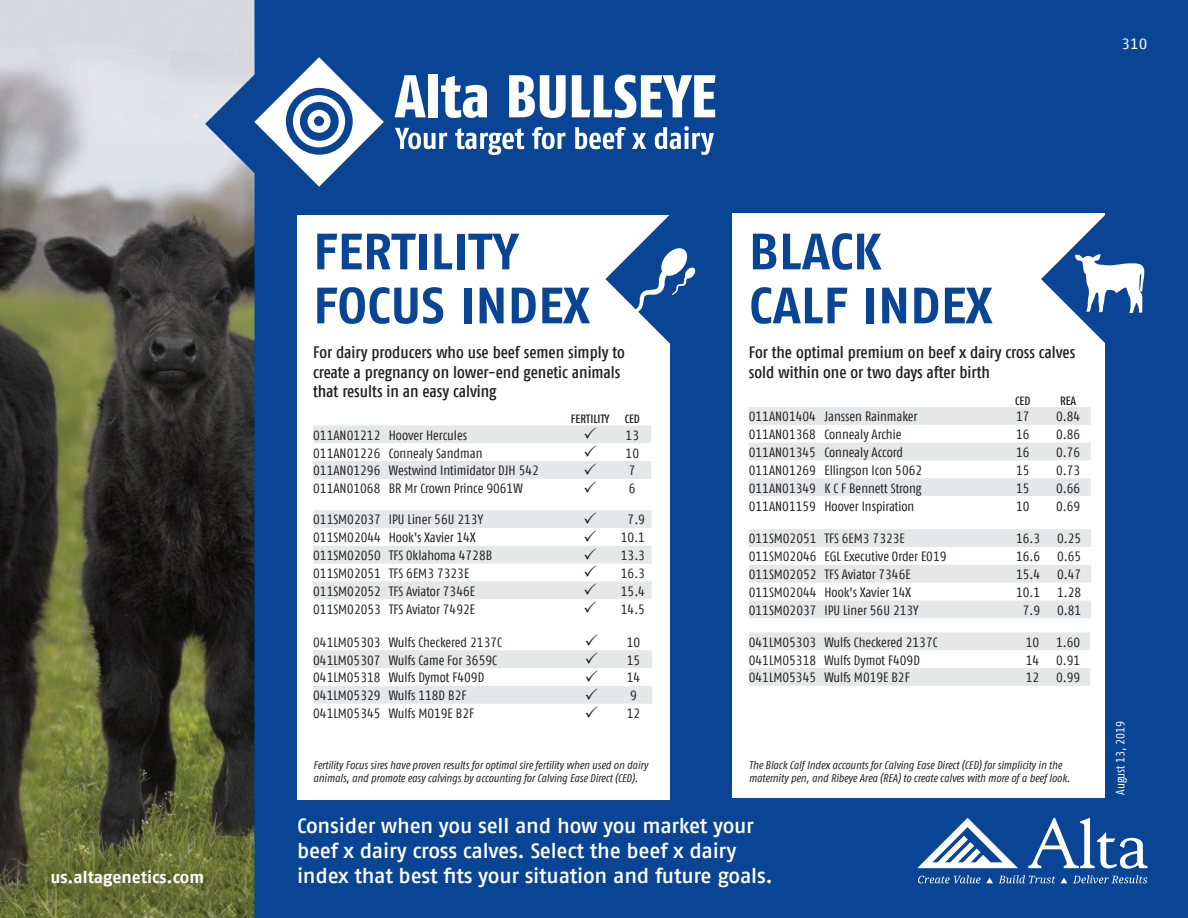
<style>
.page{position:relative;width:1188px;height:918px;background:#094594}
.page>*{position:absolute;margin:0;border:0;box-sizing:border-box;transform-origin:0 0}
.t1{font:700 51px "Fago Offc";color:#094594}
.t2{font:500 21px/25.2px "Fago Offc";letter-spacing:-.01em;color:#fff}
.t3{font:700 16.8px "Fago Offc";letter-spacing:-.005em;color:#fff}
.t4{font:500 condensed 16.5px/19.8px "Fago Offc";color:#231f20}
.t5{font:15px "Fago Offc";color:#fff}
.t6{font:condensed 13.5px "Fago Offc";color:#231f20}
.t7{font:500 condensed 12px "Fago Offc";color:#231f20}
.t8{font:condensed 12px "Fago Offc";color:#fff}
.t9{font:italic condensed 11.25px/13.5px "Fago Offc";color:#231f20}
</style>
<div class="page">
<div style="left:297px;top:215px;width:373px;height:585px;background:#fff"></div>
<svg style="left:917px;top:818px;width:101px;height:50px"></svg>
<svg style="left:1028px;top:818px;width:119px;height:51px"></svg>
<svg style="left:999px;top:875px;width:56px;height:8px"></svg>
<svg style="left:1073px;top:875px;width:74px;height:8px"></svg>
<svg style="left:918px;top:875px;width:75px;height:8px"></svg>
<svg style="left:1061px;top:878px;width:6px;height:5px"></svg>
<svg style="left:395px;top:128px;width:52px;height:21px"></svg>
<svg style="left:455px;top:128px;width:69px;height:27px"></svg>
<svg style="left:532px;top:127px;width:33px;height:22px"></svg>
<svg style="left:575px;top:127px;width:51px;height:22px"></svg>
<svg style="left:632px;top:133px;width:14px;height:16px"></svg>
<svg style="left:655px;top:126px;width:59px;height:29px"></svg>
<svg style="left:395px;top:75px;width:31px;height:42px"></svg>
<div style="left:428px;top:74px;width:10px;height:43px;background:#fff"></div>
<svg style="left:441px;top:76px;width:46px;height:42px"></svg>
<svg style="left:509px;top:75px;width:57px;height:43px"></svg>
<svg style="left:572px;top:75px;width:144px;height:43px"></svg>
<svg style="left:255px;top:57px;width:129px;height:130px"></svg>
<svg style="left:605px;top:215px;width:91px;height:128px"></svg>
<div style="left:732px;top:213px;width:373px;height:585px;background:#fff"></div>
<svg style="left:1041px;top:215px;width:104px;height:128px"></svg>
<img style="left:0;top:0;width:255px;height:918px">
<svg style="left:749px;top:407px;width:342px;height:89px"></svg>
<svg style="left:749px;top:529px;width:342px;height:89px"></svg>
<svg style="left:749px;top:632px;width:341px;height:54px"></svg>
<svg style="left:313px;top:425px;width:338px;height:54px"></svg>
<svg style="left:313px;top:510px;width:339px;height:89px"></svg>
<svg style="left:313px;top:650px;width:339px;height:54px"></svg>
<p class="t3" style="left:50px;top:868px;width:155px">us.altagenetics.com</p>
<p class="t5" style="left:1121px;top:35px;width:28px">310</p>
<p class="t1" style="left:313px;top:222px;width:207px">FERTILITY</p>
<p class="t1" style="left:313px;top:276px;width:278px">FOCUS INDEX</p>
<p class="t4" style="left:313px;top:342px;width:313px">For dairy producers who use beef semen simply to create a pregnancy on lower-end genetic animals that results in an easy calving</p>
<p class="t7" style="left:571px;top:412px;width:40px">FERTILITY</p>
<p class="t7" style="left:625px;top:412px;width:17px">CED</p>
<p class="t6" style="left:313px;top:427px;width:69px">011AN01212</p>
<p class="t6" style="left:389px;top:427px;width:80px">Hoover Hercules</p>
<p class="t6" style="left:626px;top:427px;width:15px">13</p>
<p class="t6" style="left:313px;top:445px;width:69px">011AN01226</p>
<p class="t6" style="left:389px;top:445px;width:95px">Connealy Sandman</p>
<p class="t6" style="left:626px;top:445px;width:15px">10</p>
<p class="t6" style="left:313px;top:463px;width:69px">011AN01296</p>
<p class="t6" style="left:389px;top:463px;width:152px">Westwind Intimidator DJH 542</p>
<p class="t6" style="left:629px;top:463px;width:8px">7</p>
<p class="t6" style="left:313px;top:481px;width:69px">011AN01068</p>
<p class="t6" style="left:389px;top:481px;width:135px">BR Mr Crown Prince 9061W</p>
<p class="t6" style="left:629px;top:481px;width:8px">6</p>
<p class="t6" style="left:313px;top:512px;width:69px">011SM02037</p>
<p class="t6" style="left:389px;top:512px;width:96px">IPU Liner 56U 213Y</p>
<p class="t6" style="left:628px;top:512px;width:19px">7.9</p>
<p class="t6" style="left:313px;top:530px;width:69px">011SM02044</p>
<p class="t6" style="left:389px;top:530px;width:88px">Hook's Xavier 14X</p>
<p class="t6" style="left:621px;top:530px;width:26px">10.1</p>
<p class="t6" style="left:313px;top:548px;width:69px">011SM02050</p>
<p class="t6" style="left:389px;top:548px;width:105px">TFS Oklahoma 4728B</p>
<p class="t6" style="left:621px;top:548px;width:26px">13.3</p>
<p class="t6" style="left:313px;top:566px;width:69px">011SM02051</p>
<p class="t6" style="left:389px;top:566px;width:82px">TFS 6EM3 7323E</p>
<p class="t6" style="left:621px;top:566px;width:26px">16.3</p>
<p class="t6" style="left:313px;top:583px;width:69px">011SM02052</p>
<p class="t6" style="left:389px;top:583px;width:88px">TFS Aviator 7346E</p>
<p class="t6" style="left:621px;top:583px;width:26px">15.4</p>
<p class="t6" style="left:313px;top:601px;width:69px">011SM02053</p>
<p class="t6" style="left:389px;top:601px;width:88px">TFS Aviator 7492E</p>
<p class="t6" style="left:621px;top:601px;width:26px">14.5</p>
<p class="t6" style="left:313px;top:634px;width:69px">041LM05303</p>
<p class="t6" style="left:389px;top:634px;width:115px">Wulfs Checkered 2137C</p>
<p class="t6" style="left:627px;top:634px;width:15px">10</p>
<p class="t6" style="left:313px;top:652px;width:69px">041LM05307</p>
<p class="t6" style="left:389px;top:652px;width:110px">Wulfs Came For 3659C</p>
<p class="t6" style="left:627px;top:652px;width:15px">15</p>
<p class="t6" style="left:313px;top:670px;width:69px">041LM05318</p>
<p class="t6" style="left:389px;top:670px;width:97px">Wulfs Dymot F409D</p>
<p class="t6" style="left:627px;top:670px;width:15px">14</p>
<p class="t6" style="left:313px;top:688px;width:69px">041LM05329</p>
<p class="t6" style="left:389px;top:688px;width:79px">Wulfs 118D B2F</p>
<p class="t6" style="left:630px;top:688px;width:8px">9</p>
<p class="t6" style="left:313px;top:706px;width:69px">041LM05345</p>
<p class="t6" style="left:389px;top:706px;width:87px">Wulfs M019E B2F</p>
<p class="t6" style="left:627px;top:706px;width:15px">12</p>
<p class="t9" style="left:313px;top:758px;width:336px">Fertility Focus sires have proven results for optimal sire fertility when used on dairy animals, and promote easy calvings by accounting for Calving Ease Direct (CED).</p>
<p class="t1" style="left:749px;top:222px;width:135px">BLACK</p>
<p class="t1" style="left:749px;top:276px;width:245px">CALF INDEX</p>
<p class="t4" style="left:749px;top:342px;width:328px">For the optimal premium on beef x dairy cross calves sold within one or two days after birth</p>
<p class="t7" style="left:1015px;top:394px;width:17px">CED</p>
<p class="t7" style="left:1060px;top:394px;width:18px">REA</p>
<p class="t6" style="left:749px;top:409px;width:69px">011AN01404</p>
<p class="t6" style="left:824px;top:409px;width:95px">Janssen Rainmaker</p>
<p class="t6" style="left:1016px;top:409px;width:15px">17</p>
<p class="t6" style="left:1056px;top:409px;width:26px">0.84</p>
<p class="t6" style="left:749px;top:427px;width:69px">011AN01368</p>
<p class="t6" style="left:824px;top:427px;width:79px">Connealy Archie</p>
<p class="t6" style="left:1016px;top:427px;width:15px">16</p>
<p class="t6" style="left:1056px;top:427px;width:26px">0.86</p>
<p class="t6" style="left:749px;top:445px;width:69px">011AN01345</p>
<p class="t6" style="left:824px;top:445px;width:80px">Connealy Accord</p>
<p class="t6" style="left:1016px;top:445px;width:15px">16</p>
<p class="t6" style="left:1056px;top:445px;width:26px">0.76</p>
<p class="t6" style="left:749px;top:462px;width:69px">011AN01269</p>
<p class="t6" style="left:824px;top:462px;width:99px">Ellingson Icon 5062</p>
<p class="t6" style="left:1016px;top:462px;width:15px">15</p>
<p class="t6" style="left:1056px;top:462px;width:26px">0.73</p>
<p class="t6" style="left:749px;top:480px;width:69px">011AN01349</p>
<p class="t6" style="left:824px;top:480px;width:99px">K C F Bennett Strong</p>
<p class="t6" style="left:1016px;top:480px;width:15px">15</p>
<p class="t6" style="left:1056px;top:480px;width:26px">0.66</p>
<p class="t6" style="left:749px;top:498px;width:69px">011AN01159</p>
<p class="t6" style="left:824px;top:498px;width:91px">Hoover Inspiration</p>
<p class="t6" style="left:1016px;top:498px;width:15px">10</p>
<p class="t6" style="left:1056px;top:498px;width:26px">0.69</p>
<p class="t6" style="left:749px;top:531px;width:69px">011SM02051</p>
<p class="t6" style="left:824px;top:531px;width:82px">TFS 6EM3 7323E</p>
<p class="t6" style="left:1016px;top:531px;width:26px">16.3</p>
<p class="t6" style="left:1057px;top:531px;width:26px">0.25</p>
<p class="t6" style="left:749px;top:549px;width:69px">011SM02046</p>
<p class="t6" style="left:824px;top:549px;width:124px">EGL Executive Order E019</p>
<p class="t6" style="left:1016px;top:549px;width:26px">16.6</p>
<p class="t6" style="left:1057px;top:549px;width:26px">0.65</p>
<p class="t6" style="left:749px;top:567px;width:69px">011SM02052</p>
<p class="t6" style="left:824px;top:567px;width:88px">TFS Aviator 7346E</p>
<p class="t6" style="left:1016px;top:567px;width:26px">15.4</p>
<p class="t6" style="left:1057px;top:567px;width:26px">0.47</p>
<p class="t6" style="left:749px;top:585px;width:69px">011SM02044</p>
<p class="t6" style="left:824px;top:585px;width:88px">Hook's Xavier 14X</p>
<p class="t6" style="left:1016px;top:585px;width:26px">10.1</p>
<p class="t6" style="left:1057px;top:585px;width:26px">1.28</p>
<p class="t6" style="left:749px;top:602px;width:69px">011SM02037</p>
<p class="t6" style="left:824px;top:602px;width:96px">IPU Liner 56U 213Y</p>
<p class="t6" style="left:1023px;top:602px;width:19px">7.9</p>
<p class="t6" style="left:1057px;top:602px;width:26px">0.81</p>
<p class="t6" style="left:749px;top:634px;width:69px">041LM05303</p>
<p class="t6" style="left:824px;top:634px;width:115px">Wulfs Checkered 2137C</p>
<p class="t6" style="left:1026px;top:634px;width:15px">10</p>
<p class="t6" style="left:1056px;top:634px;width:26px">1.60</p>
<p class="t6" style="left:749px;top:652px;width:69px">041LM05318</p>
<p class="t6" style="left:824px;top:652px;width:97px">Wulfs Dymot F409D</p>
<p class="t6" style="left:1026px;top:652px;width:15px">14</p>
<p class="t6" style="left:1056px;top:652px;width:26px">0.91</p>
<p class="t6" style="left:749px;top:670px;width:69px">041LM05345</p>
<p class="t6" style="left:824px;top:670px;width:87px">Wulfs M019E B2F</p>
<p class="t6" style="left:1026px;top:670px;width:15px">12</p>
<p class="t6" style="left:1056px;top:670px;width:26px">0.99</p>
<p class="t9" style="left:749px;top:758px;width:323px">The Black Calf Index accounts for Calving Ease Direct (CED) for simplicity in the maternity pen, and Ribeye Area (REA) to create calves with more of a beef look.</p>
<p class="t2" style="left:297px;top:813px;width:477px">Consider when you sell and how you market your beef x dairy cross calves. Select the beef x dairy index that best fits your situation and future goals.</p>
<p class="t8" style="left:1113px;top:795px;width:75px;rotate:-90deg">August 13, 2019</p>
</div>
